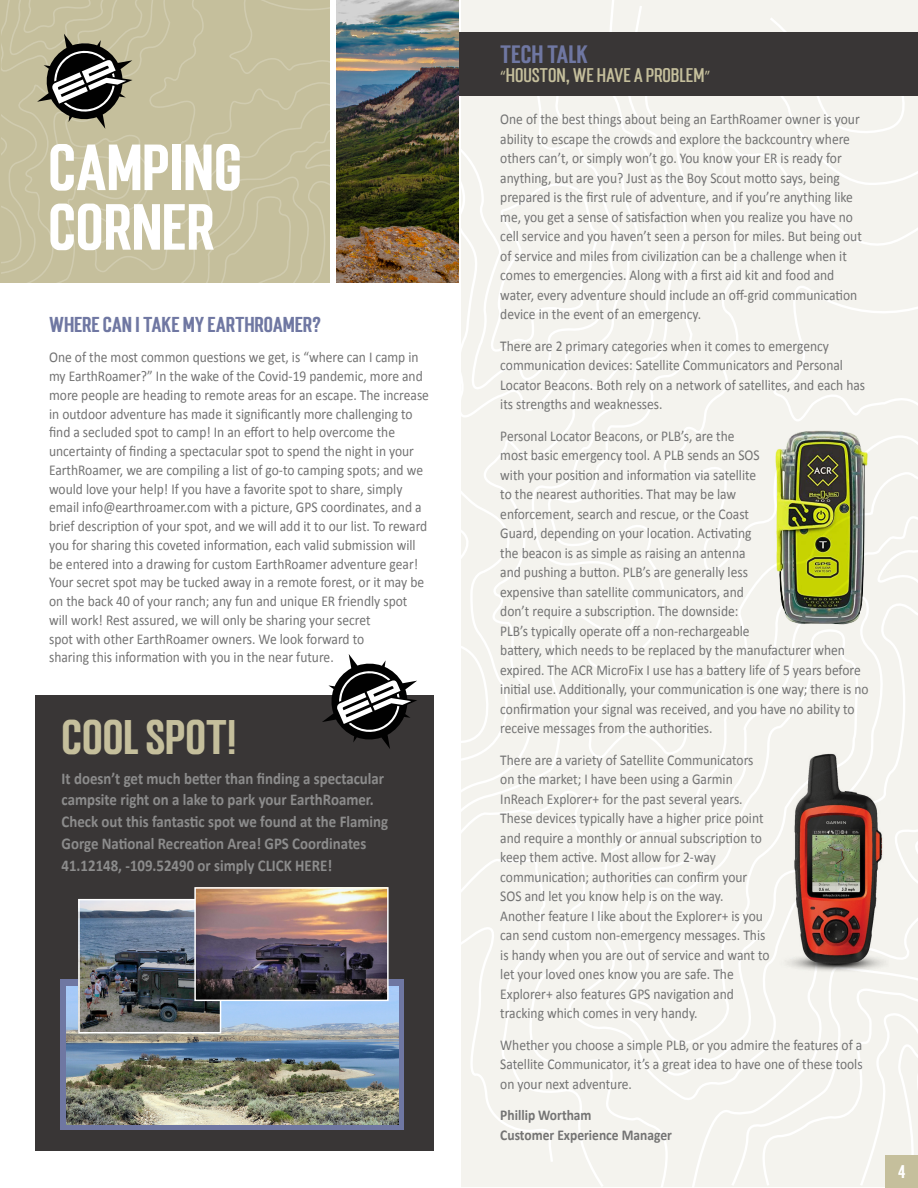
<style>
.page{position:relative;width:918px;height:1188px;background:#fff}
.page>*{position:absolute;margin:0;border:0;box-sizing:border-box;transform-origin:0 0}
.t1{font:700 54.3px/59.6px "Mostin";letter-spacing:-.01em;color:#fff}
.t2{font:700 40.5px "Mostin";color:#c5bf9c}
.t3{font:700 21px "Mostin";color:#6f77a2}
.t4{font:700 18px "Mostin";letter-spacing:-.01em;color:#6f77a2}
.t5{font:700 16.5px/21.8px "Calibri";color:#8c8c8c;scale:.9 1}
.t6{font:500 16.5px "Mostin";color:#c5bf9c}
.t7{font:700 15.3px "Mostin";color:#fff;scale:.94 1}
.t8{font:15px/19.5px "Calibri";color:#737373;scale:.9 1}
.t9{font:700 15px/19.5px "Calibri";color:#737373;scale:.9 1}
.s1{font-family:"Myriad Pro";font-weight:400}
</style>
<div class="page">
<svg style="left:690px;top:1055px;width:40px;height:132px;background:#f4f3ef"></svg>
<div style="left:678px;top:758px;width:52px;height:297px;background:#f4f3ee"></div>
<svg style="left:730px;top:758px;width:188px;height:429px;background:#f4f3ef"></svg>
<svg style="left:752px;top:926px;width:166px;height:262px;background:#f4f3ef"></svg>
<svg style="left:461px;top:842px;width:217px;height:345px;background:#f4f3ef"></svg>
<div style="left:461px;top:855px;width:144px;height:332px;background:#f4f3ee"></div>
<div style="left:461px;top:917px;width:94px;height:247px;background:#f4f3ee"></div>
<div style="left:697px;top:21px;width:221px;height:737px;background:#f4f3ee"></div>
<div style="left:697px;top:140px;width:221px;height:446px;background:#f4f3ee"></div>
<div style="left:770px;top:270px;width:148px;height:166px;background:#f4f3ee"></div>
<svg style="left:461px;top:4px;width:236px;height:838px;background:#f4f3ef"></svg>
<div style="left:768px;top:16px;width:150px;height:123px;background:#f4f3ee"></div>
<svg style="left:461px;top:95px;width:163px;height:303px;background:#f3f2ee"></svg>
<svg style="left:491px;top:180px;width:113px;height:175px;background:#f4f3ef"></svg>
<div style="left:453px;top:32px;width:465px;height:63px;background:#393636"></div>
<img style="left:336px;top:0;width:123px;height:283px">
<div style="left:36px;top:695px;width:398px;height:456px;background:#393636"></div>
<svg style="left:322px;top:654px;width:95px;height:95px"></svg>
<svg style="left:2px;top:0;width:328px;height:283px;background:#bfb998"></svg>
<img style="left:779px;top:745px;width:114px;height:239px">
<img style="left:772px;top:430px;width:97px;height:198px">
<div style="left:60px;top:979px;width:344px;height:151px;background:#6f77a2"></div>
<img style="left:66px;top:986px;width:333px;height:139px">
<img style="left:81px;top:902px;width:137px;height:128px">
<div style="left:78px;top:899px;width:143px;height:134px;border:2px solid #fff"></div>
<img style="left:197px;top:890px;width:189px;height:108px">
<div style="left:194px;top:887px;width:195px;height:114px;border:2px solid #fff"></div>
<div style="left:886px;top:1156px;width:32px;height:32px;background:#c5bf9c"></div>
<h1 class="t1" style="left:48px;top:134px;width:195px">CAMPING<br>CORNER</h1>
<p class="t4" style="left:49px;top:312px;width:273px">WHERE CAN I TAKE MY EARTHROAMER?</p>
<p class="t8" style="left:49px;top:348px;width:424px;line-height:18.8px">One of the most common questions we get, is “where can I camp in my EarthRoamer?” In the wake of the Covid-19 pandemic, more and more people are heading to remote areas for an escape. The increase in outdoor adventure has made it significantly more challenging to find a secluded spot to camp! In an effort to help overcome the uncertainty of finding a spectacular spot to spend the night in your EarthRoamer, we are compiling a list of go-to camping spots; and we would love your help! If you have a favorite spot to share, simply email info@earthroamer.com with a picture, GPS coordinates, and a brief description of your spot, and we will add it to our list. To reward you for sharing this coveted information, each valid submission will be entered into a drawing for custom EarthRoamer adventure gear!<br>Your secret spot may be tucked away in a remote forest, or it may be on the back 40 of your ranch; any fun and unique ER friendly spot will work! Rest assured, we will only be sharing your secret<br>spot with other EarthRoamer owners. We look forward to<br>sharing this information with you in the near future.</p>
<h2 class="t2" style="left:62px;top:709px;width:176px">COOL SPOT!</h2>
<p class="t5" style="left:62px;top:767px;width:364px">It doesn’t get much better than finding a spectacular campsite right on a lake to park your EarthRoamer.<br>Check out this fantastic spot we found at the Flaming Gorge National Recreation Area! GPS Coordinates 41.12148, -109.52490 or simply CLICK HERE!</p>
<h3 class="t3" style="left:500px;top:39px;width:89px">TECH TALK</h3>
<p class="t6" style="left:500px;top:64px;width:211px"><span class="s1">“</span>HOUSTON, WE HAVE A PROBLEM<span class="s1">”</span></p>
<p class="t8" style="left:500px;top:110px;width:403px">One of the best things about being an EarthRoamer owner is your ability to escape the crowds and explore the backcountry where others can’t, or simply won’t go. You know your ER is ready for anything, but are you? Just as the Boy Scout motto says, being prepared is the first rule of adventure, and if you’re anything like me, you get a sense of satisfaction when you realize you have no cell service and you haven’t seen a person for miles. But being out of service and miles from civilization can be a challenge when it comes to emergencies. Along with a first aid kit and food and water, every adventure should include an off-grid communication device in the event of an emergency.</p>
<p class="t8" style="left:500px;top:336px;width:407px">There are 2 primary categories when it comes to emergency communication devices: Satellite Communicators and Personal Locator Beacons. Both rely on a network of satellites, and each has its strengths and weaknesses.</p>
<p class="t8" style="left:500px;top:426px;width:411px">Personal Locator Beacons, or PLB’s, are the<br>most basic emergency tool. A PLB sends an SOS<br>with your position and information via satellite<br>to the nearest authorities. That may be law<br>enforcement, search and rescue, or the Coast<br>Guard, depending on your location. Activating<br>the beacon is as simple as raising an antenna<br>and pushing a button. PLB’s are generally less<br>expensive than satellite communicators, and<br>don’t require a subscription. The downside:<br>PLB’s typically operate off a non-rechargeable<br>battery, which needs to be replaced by the manufacturer when expired. The ACR MicroFix I use has a battery life of 5 years before initial use. Additionally, your communication is one way; there is no confirmation your signal was received, and you have no ability to receive messages from the authorities.</p>
<p class="t8" style="left:500px;top:750px;width:301px">There are a variety of Satellite Communicators on the market; I have been using a Garmin InReach Explorer+ for the past several years.<br>These devices typically have a higher price point and require a monthly or annual subscription to keep them active. Most allow for 2-way communication; authorities can confirm your SOS and let you know help is on the way.<br>Another feature I like about the Explorer+ is you can send custom non-emergency messages. This is handy when you are out of service and want to let your loved ones know you are safe. The Explorer+ also features GPS navigation and tracking which comes in very handy.</p>
<p class="t8" style="left:500px;top:1035px;width:404px;text-align:justify">Whether you choose a simple PLB, or you admire the features of a Satellite Communicator, it’s a great idea to have one of these tools on your next adventure.</p>
<p class="t9" style="left:500px;top:1106px;width:192px">Phillip Wortham<br>Customer Experience Manager</p>
<p class="t7" style="left:898px;top:1161px;width:9px">4</p>
</div>
